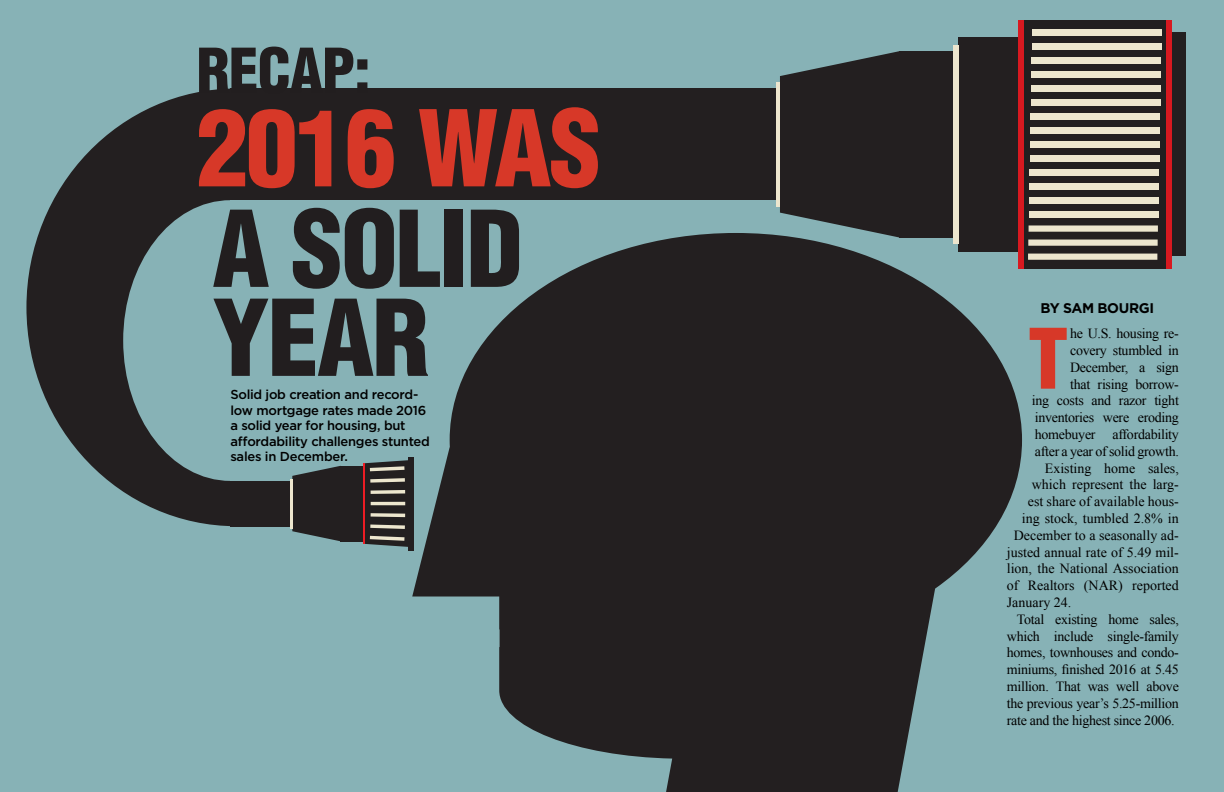
<style>
.page{position:relative;width:1224px;height:792px;background:#87b2b6}
.page>*{position:absolute;margin:0;border:0;box-sizing:border-box;transform-origin:0 0}
.t1{font:900 condensed 103px/89px "Helvetica";letter-spacing:-.02em;color:#221e1f}
.t2{font:900 condensed 103px "Helvetica";letter-spacing:-.02em;color:#d73828}
.t3{font:900 condensed 81.2px "Helvetica";color:#d73828}
.t4{font:900 condensed 60px "Helvetica";letter-spacing:-.02em;color:#221e1f}
.t5{font:14px "Times New Roman";letter-spacing:-.02em;color:#000}
.t6{font:14px "Times New Roman";color:#000}
.t7{font:700 14px "Gotham";letter-spacing:-.03em;color:#000}
.t8{font:500 13px/15.6px "Gotham";letter-spacing:-.02em;color:#000}
</style>
<div class="page">
<div style="left:26px;top:89px;width:420px;height:437px;background:#231f20;border-radius:50%"></div>
<div style="left:230px;top:481px;width:99px;height:45px;background:#231f20"></div>
<div style="left:123px;top:200px;width:215px;height:281px;background:#87b2b6;border-radius:50%"></div>
<div style="left:230px;top:200px;width:299px;height:281px;background:#87b2b6"></div>
<div style="left:959px;top:37px;width:106px;height:214px;background:#231f20"></div>
<div style="left:1018px;top:20px;width:150px;height:248px;background:#231f20"></div>
<div style="left:899px;top:51px;width:92px;height:186px;background:#231f20"></div>
<svg style="left:780px;top:51px;width:119px;height:182px"></svg>
<div style="left:230px;top:89px;width:641px;height:111px;background:#231f20"></div>
<div style="left:1018px;top:20px;width:5px;height:248px;background:#d71920"></div>
<div style="left:953px;top:45px;width:6px;height:199px;background:#ede6ce"></div>
<div style="left:1032px;top:29px;width:130px;height:6px;background:#ede6ce"></div>
<div style="left:1032px;top:43px;width:129px;height:6px;background:#ede6ce"></div>
<div style="left:1032px;top:57px;width:129px;height:6px;background:#ede6ce"></div>
<div style="left:1031px;top:71px;width:130px;height:6px;background:#ede6ce"></div>
<div style="left:1031px;top:85px;width:130px;height:6px;background:#ede6ce"></div>
<div style="left:1031px;top:99px;width:129px;height:6px;background:#ede6ce"></div>
<div style="left:1031px;top:113px;width:129px;height:6px;background:#ede6ce"></div>
<div style="left:1030px;top:127px;width:130px;height:6px;background:#ede6ce"></div>
<div style="left:1030px;top:141px;width:129px;height:6px;background:#ede6ce"></div>
<div style="left:1030px;top:155px;width:129px;height:6px;background:#ede6ce"></div>
<div style="left:1030px;top:169px;width:129px;height:7px;background:#ede6ce"></div>
<div style="left:1029px;top:183px;width:130px;height:7px;background:#ede6ce"></div>
<div style="left:1029px;top:197px;width:129px;height:7px;background:#ede6ce"></div>
<div style="left:1029px;top:211px;width:129px;height:7px;background:#ede6ce"></div>
<svg style="left:1029px;top:225px;width:129px;height:7px"></svg>
<svg style="left:1028px;top:240px;width:130px;height:6px"></svg>
<svg style="left:1028px;top:254px;width:129px;height:6px"></svg>
<hr style="left:776px;top:82px;width:4px;height:124px;background:#ede6ce">
<svg style="left:412px;top:233px;width:610px;height:559px;fill:#231f20"></svg>
<div style="left:341px;top:466px;width:37px;height:75px;background:#231f20"></div>
<svg style="left:292px;top:466px;width:49px;height:75px"></svg>
<hr style="left:363px;top:463px;width:2px;height:81px;background:#ed1c24">
<hr style="left:290px;top:479px;width:2px;height:49px;background:#ede6ce">
<svg style="left:365px;top:460px;width:44px;height:87px"></svg>
<div style="left:1172px;top:33px;width:14px;height:223px;background:#231f20"></div>
<div style="left:1167px;top:20px;width:5px;height:248px;background:#d71920"></div>
<div style="left:409px;top:457px;width:5px;height:93px;background:#231f20"></div>
<h3 class="t4" style="left:197px;top:33px;width:176px">RECAP:</h3>
<h1 class="t2" style="left:197px;top:83px;width:406px">2016 WAS</h1>
<h1 class="t1" style="left:212px;top:204px;width:313px">A SOLID<br>YEAR</h1>
<p class="t8" style="left:230px;top:386px;width:201px">Solid job creation and record&shy;low mortgage rates made 2016 a solid year for housing, but affordability challenges stunted sales in December.</p>
<p class="t7" style="left:1040px;top:298px;width:115px">BY SAM BOURGI</p>
<h2 class="t3" style="left:1028px;top:307px;width:42px">T</h2>
<p class="t5" style="left:1070px;top:324px;width:110px">he U.S. housing re-</p>
<p class="t5" style="left:1070px;top:341px;width:110px">covery stumbled in</p>
<p class="t5" style="left:1070px;top:358px;width:110px">December, a sign</p>
<p class="t5" style="left:1070px;top:375px;width:110px">that rising borrow-</p>
<p class="t5" style="left:1032px;top:391px;width:149px">ing costs and razor tight</p>
<p class="t5" style="left:1035px;top:408px;width:146px">inventories were eroding</p>
<p class="t5" style="left:1035px;top:425px;width:146px">homebuyer affordability</p>
<p class="t5" style="left:1035px;top:442px;width:146px">after a year of solid growth.</p>
<p class="t6" style="left:1045px;top:459px;width:136px">Existing home sales,</p>
<p class="t6" style="left:1032px;top:475px;width:148px">which represent the larg-</p>
<p class="t6" style="left:1028px;top:492px;width:152px">est share of available hous-</p>
<p class="t6" style="left:1022px;top:509px;width:158px">ing stock, tumbled 2.8% in</p>
<p class="t6" style="left:1014px;top:526px;width:167px">December to a seasonally ad-</p>
<p class="t6" style="left:1007px;top:543px;width:174px">justed annual rate of 5.49 mil-</p>
<p class="t6" style="left:1007px;top:559px;width:174px">lion, the National Association</p>
<p class="t6" style="left:1007px;top:576px;width:174px">of Realtors (NAR) reported</p>
<p class="t6" style="left:1007px;top:593px;width:66px">January 24.</p>
<p class="t5" style="left:1017px;top:610px;width:164px">Total existing home sales,</p>
<p class="t5" style="left:1007px;top:627px;width:174px">which include single-family</p>
<p class="t5" style="left:1007px;top:643px;width:174px">homes, townhouses and condo-</p>
<p class="t5" style="left:1007px;top:660px;width:174px">miniums, finished 2016 at 5.45</p>
<p class="t5" style="left:1007px;top:677px;width:174px">million. That was well above</p>
<p class="t5" style="left:1007px;top:694px;width:174px">the previous year’s 5.25-million</p>
<p class="t5" style="left:1007px;top:711px;width:169px">rate and the highest since 2006.</p>
</div>
